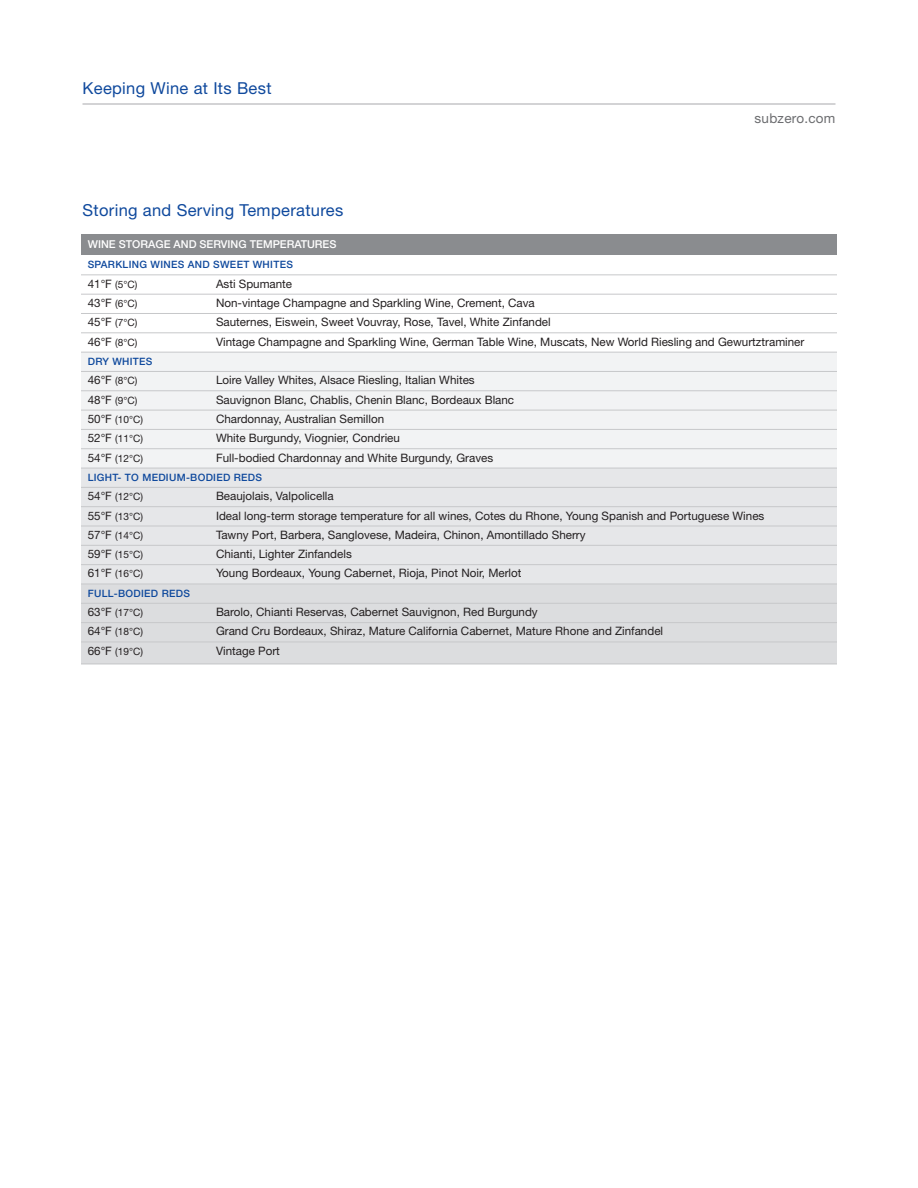
<style>
.page{position:relative;width:918px;height:1188px;background:#fff}
.page>*{position:absolute;margin:0;border:0;box-sizing:border-box;transform-origin:0 0}
.t1{font:16.5px "Helvetica Neue LT Std";letter-spacing:.02em;color:#0f499d}
.t2{font:13.5px "Helvetica Neue LT Std";letter-spacing:.02em;color:#6c6d70}
.t3{font:11.7px "Helvetica Neue LT Std";color:#231f20}
.t4{font:500 10.8px "Helvetica Neue LT Std";color:#fff}
.t5{font:10.2px "Helvetica Neue LT Std";color:#231f20}
.t6{font:500 10.2px/19.4px "Helvetica Neue LT Std";letter-spacing:.03em;color:#0f499d}
.s1{font-weight:400;font-size:11.7px;color:#231f20}
.s2{font-weight:400;color:#231f20}
.s3{font-size:11.7px}
</style>
<div class="page">
<div style="left:81px;top:583px;width:756px;height:81px;background:#dcdddf"></div>
<div style="left:81px;top:468px;width:756px;height:115px;background:#e6e7e9"></div>
<div style="left:81px;top:352px;width:756px;height:116px;background:#f2f3f4"></div>
<div style="left:81px;top:234px;width:756px;height:21px;background:#8a8c8f"></div>
<hr style="left:81px;top:274px;width:756px;height:1px;background:#c7c8ca">
<hr style="left:81px;top:294px;width:756px;height:1px;background:#c7c8ca">
<hr style="left:81px;top:313px;width:756px;height:1px;background:#c7c8ca">
<hr style="left:81px;top:332px;width:756px;height:1px;background:#c7c8ca">
<hr style="left:81px;top:352px;width:756px;height:1px;background:#c7c8ca">
<hr style="left:81px;top:371px;width:756px;height:1px;background:#c7c8ca">
<hr style="left:81px;top:390px;width:756px;height:1px;background:#c7c8ca">
<hr style="left:81px;top:410px;width:756px;height:1px;background:#c7c8ca">
<hr style="left:81px;top:429px;width:756px;height:1px;background:#c7c8ca">
<hr style="left:81px;top:448px;width:756px;height:1px;background:#c7c8ca">
<hr style="left:81px;top:468px;width:756px;height:1px;background:#c7c8ca">
<hr style="left:81px;top:487px;width:756px;height:1px;background:#c7c8ca">
<hr style="left:81px;top:506px;width:756px;height:1px;background:#c7c8ca">
<hr style="left:81px;top:526px;width:756px;height:1px;background:#c7c8ca">
<hr style="left:81px;top:545px;width:756px;height:1px;background:#c7c8ca">
<hr style="left:81px;top:564px;width:756px;height:1px;background:#c7c8ca">
<hr style="left:81px;top:584px;width:756px;height:1px;background:#c7c8ca">
<hr style="left:81px;top:603px;width:756px;height:1px;background:#c7c8ca">
<hr style="left:81px;top:622px;width:756px;height:1px;background:#c7c8ca">
<hr style="left:81px;top:642px;width:756px;height:1px;background:#c7c8ca">
<hr style="left:81px;top:663px;width:756px;height:1px;background:#c7c8ca">
<hr style="left:82px;top:104px;width:754px;height:1px;background:#a8a9ad">
<h1 class="t1" style="left:82px;top:83px;width:191px">Keeping Wine at Its Best</h1>
<h1 class="t1" style="left:83px;top:204px;width:262px">Storing and Serving Temperatures</h1>
<p class="t4" style="left:88px;top:240px;width:250px">WINE STORAGE AND SERVING TEMPERATURES</p>
<p class="t6" style="left:88px;top:256px;width:207px">SPARKLING WINES AND SWEET WHITES<br><span class="s1">41°F</span> <span class="s2">(5°C)</span></p>
<p class="t3" style="left:216px;top:279px;width:78px">Asti Spumante</p>
<p class="t2" style="left:755px;top:113px;width:82px">subzero.com</p>
<p class="t5" style="left:88px;top:300px;width:51px"><span class="s3">43°F</span> (6°C)</p>
<p class="t3" style="left:216px;top:299px;width:320px">Non-vintage Champagne and Sparkling Wine, Crement, Cava</p>
<p class="t5" style="left:88px;top:319px;width:51px"><span class="s3">45°F</span> (7°C)</p>
<p class="t3" style="left:216px;top:318px;width:336px">Sauternes, Eiswein, Sweet Vouvray, Rose, Tavel, White Zinfandel</p>
<p class="t5" style="left:88px;top:338px;width:51px"><span class="s3">46°F</span> (8°C)</p>
<p class="t3" style="left:216px;top:337px;width:590px">Vintage Champagne and Sparkling Wine, German Table Wine, Muscats, New World Riesling and Gewurtztraminer</p>
<p class="t6" style="left:88px;top:353px;width:66px">DRY WHITES<br><span class="s1">46°F</span> <span class="s2">(8°C)</span></p>
<p class="t3" style="left:216px;top:376px;width:260px">Loire Valley Whites, Alsace Riesling, Italian Whites</p>
<p class="t5" style="left:88px;top:396px;width:51px"><span class="s3">48°F</span> (9°C)</p>
<p class="t3" style="left:216px;top:395px;width:300px">Sauvignon Blanc, Chablis, Chenin Blanc, Bordeaux Blanc</p>
<p class="t5" style="left:88px;top:416px;width:57px"><span class="s3">50°F</span> (10°C)</p>
<p class="t3" style="left:216px;top:415px;width:170px">Chardonnay, Australian Semillon</p>
<p class="t5" style="left:88px;top:435px;width:57px"><span class="s3">52°F</span> (11°C)</p>
<p class="t3" style="left:216px;top:434px;width:185px">White Burgundy, Viognier, Condrieu</p>
<p class="t5" style="left:88px;top:454px;width:57px"><span class="s3">54°F</span> (12°C)</p>
<p class="t3" style="left:216px;top:453px;width:279px">Full-bodied Chardonnay and White Burgundy, Graves</p>
<p class="t6" style="left:88px;top:469px;width:176px">LIGHT- TO MEDIUM-BODIED REDS<br><span class="s1">54°F</span> <span class="s2">(12°C)</span></p>
<p class="t3" style="left:216px;top:492px;width:119px">Beaujolais, Valpolicella</p>
<p class="t5" style="left:88px;top:512px;width:57px"><span class="s3">55°F</span> (13°C)</p>
<p class="t3" style="left:216px;top:511px;width:550px">Ideal long-term storage temperature for all wines, Cotes du Rhone, Young Spanish and Portuguese Wines</p>
<p class="t5" style="left:88px;top:532px;width:57px"><span class="s3">57°F</span> (14°C)</p>
<p class="t3" style="left:216px;top:531px;width:371px">Tawny Port, Barbera, Sanglovese, Madeira, Chinon, Amontillado Sherry</p>
<p class="t5" style="left:88px;top:551px;width:57px"><span class="s3">59°F</span> (15°C)</p>
<p class="t3" style="left:216px;top:550px;width:137px">Chianti, Lighter Zinfandels</p>
<p class="t5" style="left:88px;top:570px;width:57px"><span class="s3">61°F</span> (16°C)</p>
<p class="t3" style="left:216px;top:569px;width:307px">Young Bordeaux, Young Cabernet, Rioja, Pinot Noir, Merlot</p>
<p class="t6" style="left:88px;top:584px;width:104px">FULL-BODIED REDS<br><span class="s1">63°F</span> <span class="s2">(17°C)</span></p>
<p class="t3" style="left:216px;top:608px;width:323px">Barolo, Chianti Reservas, Cabernet Sauvignon, Red Burgundy</p>
<p class="t5" style="left:88px;top:628px;width:57px"><span class="s3">64°F</span> (18°C)</p>
<p class="t3" style="left:216px;top:627px;width:449px">Grand Cru Bordeaux, Shiraz, Mature California Cabernet, Mature Rhone and Zinfandel</p>
<p class="t5" style="left:88px;top:647px;width:57px"><span class="s3">66°F</span> (19°C)</p>
<p class="t3" style="left:216px;top:646px;width:65px">Vintage Port</p>
</div>
